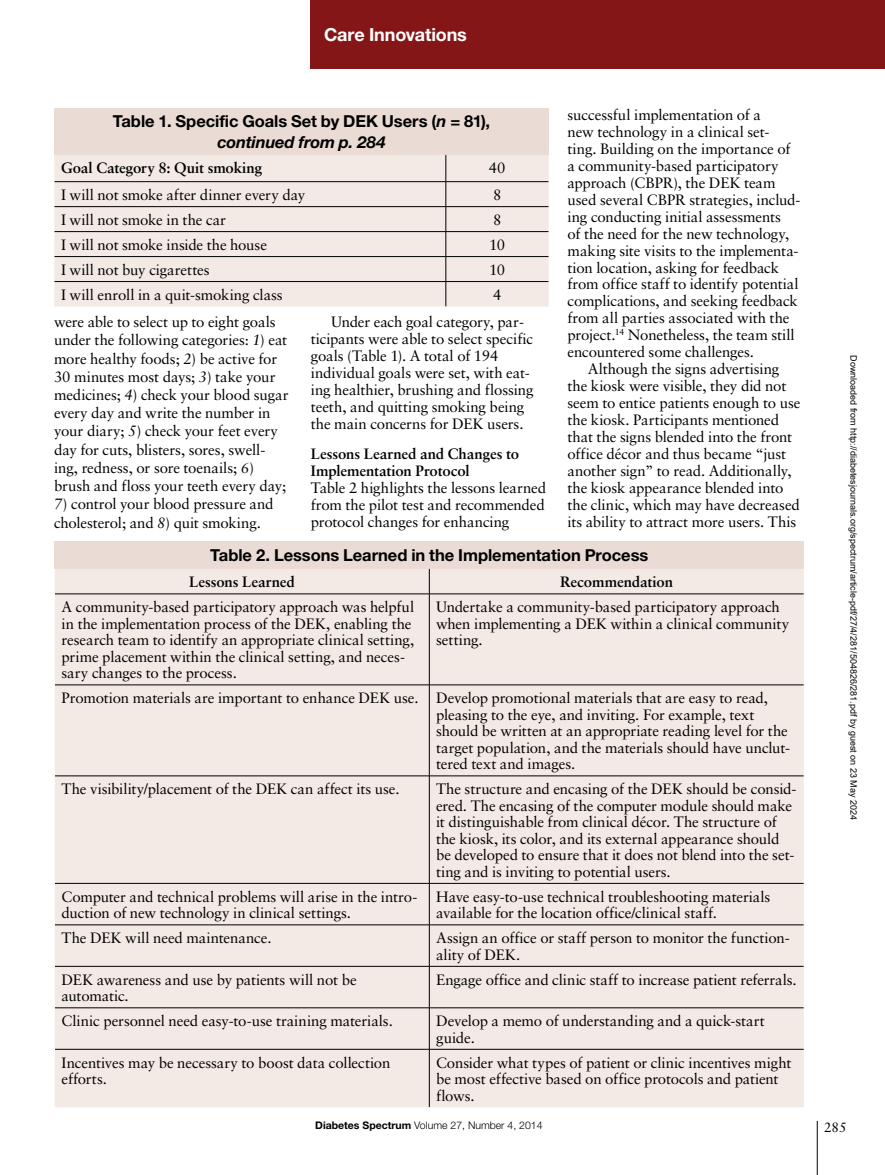
<style>
.page{position:relative;width:885px;height:1175px;background:#fff}
.page>*{position:absolute;margin:0;border:0;box-sizing:border-box;transform-origin:0 0}
.t1{font:700 18px "Helvetica Neue LT Std";letter-spacing:-.01em;color:#fff}
.t2{font:700 16.5px/21px "Helvetica Neue LT Std";letter-spacing:-.005em;color:#000;text-align:center}
.t3{font:15px/17px "Sabon LT Std";letter-spacing:-.01em;color:#000}
.t4{font:700 15px/17px "Sabon LT Std";letter-spacing:-.005em;color:#000}
.t5{font:13.5px "Sabon LT Std";color:#000}
.t6{font:300 10.5px "Helvetica Neue LT Std";color:#000}
.t7{font:9px "Arial";color:#000}
.s1{font-style:italic}
.s2{font-weight:700}
</style>
<div class="page">
<hr style="left:816px;top:1120px;width:1px;height:54px;background:#000">
<div style="left:310px;top:0;width:574px;height:68px;background:#841618"></div>
<div style="left:54px;top:129px;width:494px;height:26px;background:#eadbd4"></div>
<div style="left:54px;top:155px;width:494px;height:151px;background:#f3eae6"></div>
<hr style="left:54px;top:181px;width:391px;height:1px;background:#000">
<hr style="left:445px;top:181px;width:103px;height:1px;background:#000">
<hr style="left:54px;top:206px;width:391px;height:1px;background:#000">
<hr style="left:445px;top:206px;width:103px;height:1px;background:#000">
<hr style="left:54px;top:231px;width:391px;height:1px;background:#000">
<hr style="left:445px;top:231px;width:103px;height:1px;background:#000">
<hr style="left:54px;top:256px;width:391px;height:1px;background:#000">
<hr style="left:445px;top:256px;width:103px;height:1px;background:#000">
<hr style="left:54px;top:281px;width:391px;height:1px;background:#000">
<hr style="left:445px;top:281px;width:103px;height:1px;background:#000">
<svg style="left:445px;top:155px;width:1px;height:151px"></svg>
<div style="left:55px;top:541px;width:748px;height:28px;background:#eadbd4"></div>
<div style="left:55px;top:569px;width:748px;height:538px;background:#f3eae6"></div>
<svg style="left:429px;top:569px;width:1px;height:24px"></svg>
<hr style="left:55px;top:593px;width:374px;height:1px;background:#000">
<hr style="left:429px;top:593px;width:374px;height:1px;background:#000">
<hr style="left:429px;top:594px;width:1px;height:90px;background:#000">
<hr style="left:55px;top:684px;width:374px;height:1px;background:#000">
<hr style="left:429px;top:684px;width:374px;height:1px;background:#000">
<hr style="left:429px;top:685px;width:1px;height:90px;background:#000">
<hr style="left:55px;top:775px;width:374px;height:1px;background:#000">
<hr style="left:429px;top:775px;width:374px;height:1px;background:#000">
<hr style="left:429px;top:776px;width:1px;height:107px;background:#000">
<hr style="left:55px;top:883px;width:374px;height:1px;background:#000">
<hr style="left:429px;top:883px;width:374px;height:1px;background:#000">
<hr style="left:429px;top:883px;width:1px;height:41px;background:#000">
<hr style="left:55px;top:924px;width:374px;height:1px;background:#000">
<hr style="left:429px;top:924px;width:374px;height:1px;background:#000">
<hr style="left:429px;top:925px;width:1px;height:41px;background:#000">
<hr style="left:55px;top:966px;width:374px;height:1px;background:#000">
<hr style="left:429px;top:966px;width:374px;height:1px;background:#000">
<hr style="left:429px;top:966px;width:1px;height:41px;background:#000">
<hr style="left:55px;top:1007px;width:374px;height:1px;background:#000">
<hr style="left:429px;top:1007px;width:374px;height:1px;background:#000">
<hr style="left:429px;top:1008px;width:1px;height:41px;background:#000">
<hr style="left:55px;top:1049px;width:374px;height:1px;background:#000">
<hr style="left:429px;top:1049px;width:374px;height:1px;background:#000">
<hr style="left:429px;top:1049px;width:1px;height:58px;background:#000">
<div style="left:54px;top:108px;width:494px;height:46px;background:#eadbd4"></div>
<p class="t1" style="left:324px;top:23px;width:144px">Care Innovations</p>
<p class="t2" style="left:113px;top:110px;width:379px">Table 1. Specific Goals Set by DEK Users (<span class="s1">n</span> = 81), <span class="s1">continued from p. 284</span></p>
<p class="t4" style="left:61px;top:159px;width:203px">Goal Category 8: Quit smoking</p>
<p class="t3" style="left:488px;top:159px;width:18px">40</p>
<p class="t3" style="left:61px;top:186px;width:245px">I will not smoke after dinner every day</p>
<p class="t3" style="left:493px;top:186px;width:10px">8</p>
<p class="t3" style="left:61px;top:211px;width:166px">I will not smoke in the car</p>
<p class="t3" style="left:493px;top:211px;width:10px">8</p>
<p class="t3" style="left:61px;top:236px;width:207px">I will not smoke inside the house</p>
<p class="t3" style="left:489px;top:236px;width:17px">10</p>
<p class="t3" style="left:61px;top:261px;width:150px">I will not buy cigarettes</p>
<p class="t3" style="left:489px;top:261px;width:17px">10</p>
<p class="t3" style="left:61px;top:286px;width:223px">I will enroll in a quit-smoking class</p>
<p class="t3" style="left:493px;top:286px;width:10px">4</p>
<p class="t3" style="left:54px;top:313px;width:236px;line-height:18.1px">were able to select up to eight goals under the following categories: <span class="s1">1</span>) eat more healthy foods; <span class="s1">2</span>) be active for 30 minutes most days; <span class="s1">3</span>) take your medicines; <span class="s1">4</span>) check your blood sugar every day and write the number in your diary; <span class="s1">5</span>) check your feet every day for cuts, blisters, sores, swell&shy;ing, redness, or sore toenails; <span class="s1">6</span>) brush and floss your teeth every day;</p>
<p class="t3" style="left:54px;top:495px;width:221px;line-height:18.1px"><span class="s1">7</span>) control your blood pressure and cholesterol; and <span class="s1">8</span>) quit smoking.</p>
<p class="t3" style="left:311px;top:313px;width:224px;text-indent:20px">Under each goal category, par&shy;ticipants were able to select specific goals (Table 1). A total of 194 individual goals were set, with eat&shy;ing healthier, brushing and flossing teeth, and quitting smoking being the main concerns for DEK users.</p>
<p class="t4" style="left:311px;top:445px;width:210px">Lessons Learned and Changes to<br>Implementation Protocol</p>
<p class="t3" style="left:311px;top:479px;width:237px;text-align:justify">Table 2 highlights the lessons learned from the pilot test and recommended protocol changes for enhancing</p>
<p class="t3" style="left:567px;top:106px;width:234px">successful implementation of a<br>new technology in a clinical set&shy;ting. Building on the importance of a community-based participatory approach (CBPR), the DEK team used several CBPR strategies, includ&shy;ing conducting initial assessments<br>of the need for the new technology, making site visits to the implementa&shy;tion location, asking for feedback from office staff to identify potential complications, and seeking feedback from all parties associated with the project.<sup>14</sup> Nonetheless, the team still encountered some challenges.</p>
<p class="t3" style="left:567px;top:360px;width:234px;text-indent:20px">Although the signs advertising the kiosk were visible, they did not seem to entice patients enough to use the kiosk. Participants mentioned that the signs blended into the front office décor and thus became “just another sign” to read. Additionally, the kiosk appearance blended into the clinic, which may have decreased its ability to attract more users. This</p>
<p class="t2" style="left:210px;top:544px;width:439px">Table 2. Lessons Learned in the Implementation Process</p>
<p class="t4" style="left:189px;top:573px;width:107px">Lessons Learned</p>
<p class="t4" style="left:560px;top:573px;width:114px">Recommendation</p>
<p class="t3" style="left:61px;top:598px;width:354px;line-height:16.5px">A community-based participatory approach was helpful in the implementation process of the DEK, enabling the research team to identify an appropriate clinical setting, prime placement within the clinical setting, and neces&shy;sary changes to the process.</p>
<p class="t3" style="left:436px;top:598px;width:354px;line-height:16.5px">Undertake a community-based participatory approach when implementing a DEK within a clinical community setting.</p>
<p class="t3" style="left:436px;top:689px;width:355px;line-height:16.5px;text-indent:-374px">Promotion materials are important to enhance DEK use. Develop promotional materials that are easy to read, pleasing to the eye, and inviting. For example, text should be written at an appropriate reading level for the target population, and the materials should have unclut&shy;tered text and images.</p>
<p class="t3" style="left:61px;top:780px;width:339px">The visibility/placement of the DEK can affect its use.</p>
<p class="t3" style="left:436px;top:780px;width:362px;line-height:16.5px">The structure and encasing of the DEK should be consid&shy;ered. The encasing of the computer module should make it distinguishable from clinical décor. The structure of the kiosk, its color, and its external appearance should be developed to ensure that it does not blend into the set&shy;ting and is inviting to potential users.</p>
<p class="t3" style="left:61px;top:888px;width:357px;line-height:16.5px">Computer and technical problems will arise in the intro&shy;duction of new technology in clinical settings.</p>
<p class="t3" style="left:436px;top:888px;width:336px;line-height:16.5px">Have easy-to-use technical troubleshooting materials available for the location office/clinical staff.</p>
<p class="t3" style="left:61px;top:929px;width:211px">The DEK will need maintenance.</p>
<p class="t3" style="left:436px;top:929px;width:355px;line-height:16.5px">Assign an office or staff person to monitor the function&shy;ality of DEK.</p>
<p class="t3" style="left:61px;top:971px;width:296px;line-height:16.5px">DEK awareness and use by patients will not be automatic.</p>
<p class="t3" style="left:436px;top:970px;width:362px">Engage office and clinic staff to increase patient referrals.</p>
<p class="t3" style="left:61px;top:1012px;width:333px">Clinic personnel need easy-to-use training materials.</p>
<p class="t3" style="left:436px;top:1012px;width:330px;line-height:16.5px">Develop a memo of understanding and a quick-start guide.</p>
<p class="t3" style="left:61px;top:1053px;width:330px;line-height:16.5px">Incentives may be necessary to boost data collection efforts.</p>
<p class="t3" style="left:436px;top:1053px;width:357px;line-height:16.5px">Consider what types of patient or clinic incentives might be most effective based on office protocols and patient flows.</p>
<p class="t7" style="left:856px;top:355px;width:465px;rotate:90deg">Downloaded from http://diabetesjournals.org/spectrum/article-pdf/27/4/281/504826/281.pdf by guest on 23 May 2024</p>
<p class="t6" style="left:315px;top:1119px;width:229px"><span class="s2">Diabetes Spectrum</span> Volume 27, Number 4, 2014</p>
<p class="t5" style="left:823px;top:1119px;width:24px">285</p>
</div>
